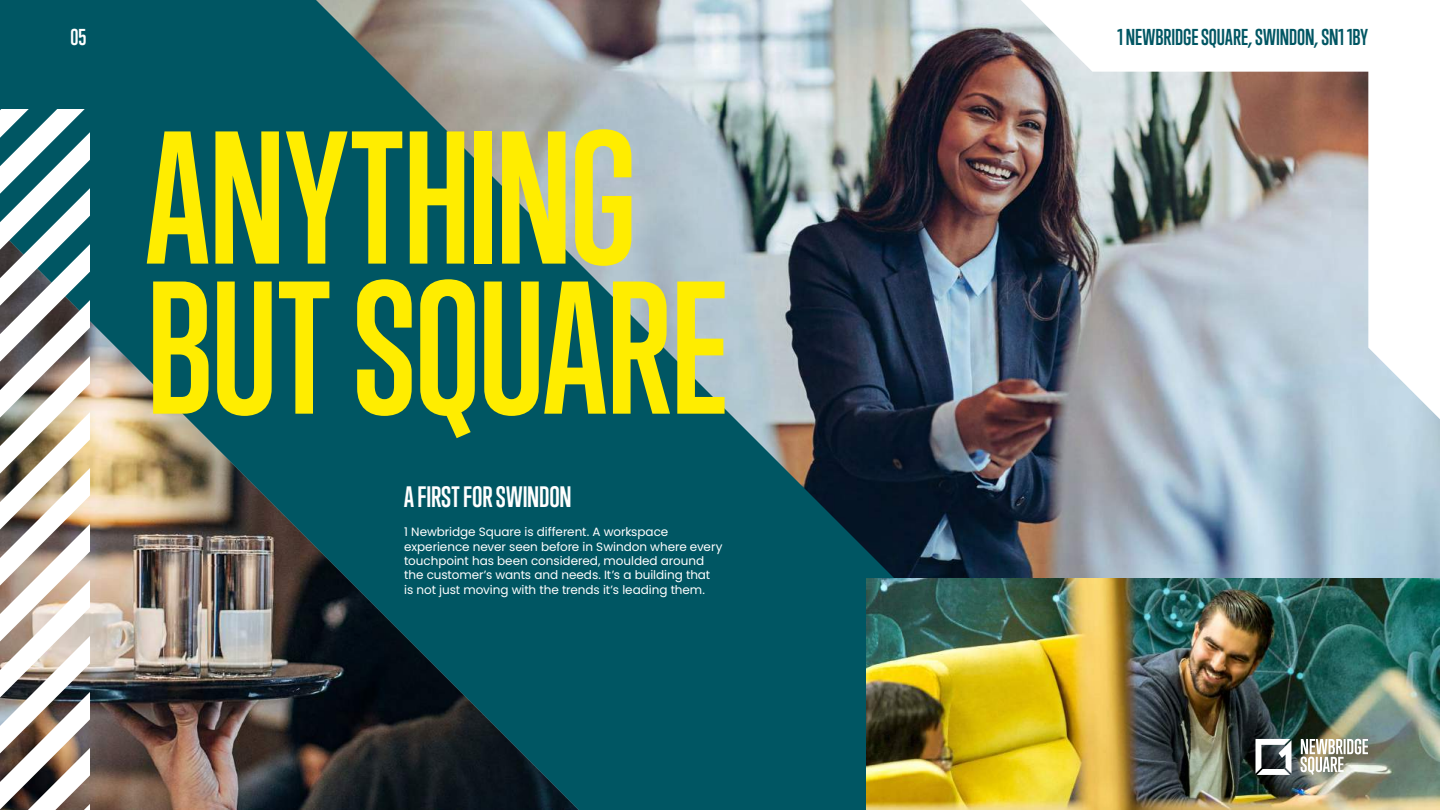
<style>
.page{position:relative;width:1440px;height:810px;background:#005663}
.page>*{position:absolute;margin:0;border:0;box-sizing:border-box;transform-origin:0 0}
.t1{font:700 172.5px/150.1px "Trump Gothic Pro";letter-spacing:-.005em;color:#ffed00}
.t2{font:700 27px "Trump Gothic Pro";letter-spacing:-.005em;color:#fff}
.t3{font:700 21px "Trump Gothic Pro";color:#005663}
.t4{font:700 21px "Trump Gothic Pro";color:#fff}
.t5{font:12px/14.4px "Poppins";letter-spacing:-.005em;color:#fff}
</style>
<div class="page">
<img style="left:90px;top:321px;width:226px;height:489px">
<img style="left:316px;top:0;width:1124px;height:810px">
<img style="left:0;top:110px;width:90px;height:700px">
<img style="left:1021px;top:0;width:419px;height:419px">
<img style="left:866px;top:578px;width:574px;height:232px">
<svg style="left:1256px;top:739px;width:36px;height:36px"></svg>
<svg style="left:1301px;top:739px;width:67px;height:36px;background:#bbbbad"></svg>
<h3 class="t4" style="left:70px;top:24px;width:17px">05</h3>
<h3 class="t3" style="left:1118px;top:24px;width:252px">1 NEWBRIDGE SQUARE, SWINDON, SN1 1BY</h3>
<h1 class="t1" style="left:146px;top:123px;width:584px">ANYTHING<br>BUT SQUARE</h1>
<h2 class="t2" style="left:404px;top:480px;width:169px">A FIRST FOR SWINDON</h2>
<p class="t5" style="left:404px;top:525px;width:320px">1 Newbridge Square is different. A workspace experience never seen before in Swindon where every touchpoint has been considered, moulded around the customer’s wants and needs. It’s a building that<br>is not just moving with the trends it’s leading them.</p>
</div>
